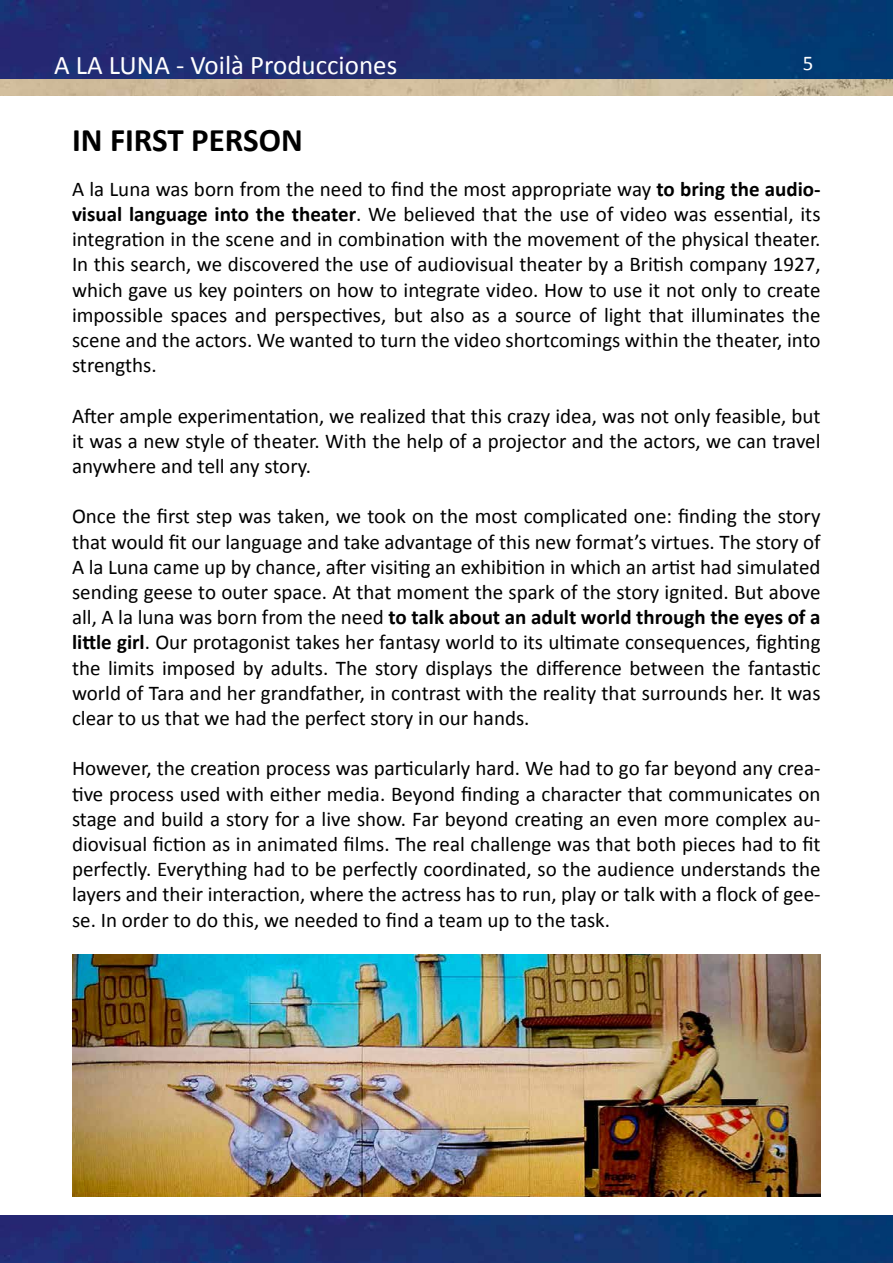
<style>
.page{position:relative;width:893px;height:1263px;background:#fff}
.page>*{position:absolute;margin:0;border:0;box-sizing:border-box;transform-origin:0 0}
.t1{font:700 33px "Calibri";color:#000}
.t2{font:27px "Calibri";color:#fff}
.t3{font:21px/25.2px "Calibri";color:#000;text-align:justify}
.t4{font:21px "Calibri";color:#fff}
.s1{font-weight:700}
</style>
<div class="page">
<img style="left:0;top:0;width:893px;height:96px">
<img style="left:0;top:1215px;width:893px;height:48px">
<img style="left:0;top:79px;width:893px;height:16px">
<img style="left:72px;top:954px;width:749px;height:243px">
<p class="t2" style="left:54px;top:49px;width:345px">A LA LUNA - Voilà Producciones</p>
<p class="t4" style="left:803px;top:50px;width:12px">5</p>
<h1 class="t1" style="left:72px;top:116px;width:232px">IN FIRST PERSON</h1>
<p class="t3" style="left:72px;top:175px;width:750px">A la Luna was born from the need to find the most appropriate way <span class="s1">to bring the audio&shy;visual language into the theater</span>. We believed that the use of video was essential, its integration in the scene and in combination with the movement of the physical theater.<br>In this search, we discovered the use of audiovisual theater by a British company 1927, which gave us key pointers on how to integrate video. How to use it not only to create impossible spaces and perspectives, but also as a source of light that illuminates the scene and the actors. We wanted to turn the video shortcomings within the theater, into strengths.</p>
<p class="t3" style="left:72px;top:402px;width:750px">After ample experimentation, we realized that this crazy idea, was not only feasible, but it was a new style of theater. With the help of a projector and the actors, we can travel anywhere and tell any story.</p>
<p class="t3" style="left:72px;top:503px;width:750px">Once the first step was taken, we took on the most complicated one: finding the story that would fit our language and take advantage of this new format’s virtues. The story of A la Luna came up by chance, after visiting an exhibition in which an artist had simulated sending geese to outer space. At that moment the spark of the story ignited. But above all, A la luna was born from the need <span class="s1">to talk about an adult world through the eyes of a little girl</span>. Our protagonist takes her fantasy world to its ultimate consequences, fighting the limits imposed by adults. The story displays the difference between the fantastic world of Tara and her grandfather, in contrast with the reality that surrounds her. It was clear to us that we had the perfect story in our hands.</p>
<p class="t3" style="left:72px;top:755px;width:750px">However, the creation process was particularly hard. We had to go far beyond any crea&shy;tive process used with either media. Beyond finding a character that communicates on stage and build a story for a live show. Far beyond creating an even more complex au&shy;diovisual fiction as in animated films. The real challenge was that both pieces had to fit perfectly. Everything had to be perfectly coordinated, so the audience understands the layers and their interaction, where the actress has to run, play or talk with a flock of gee&shy;se. In order to do this, we needed to find a team up to the task.</p>
</div>
